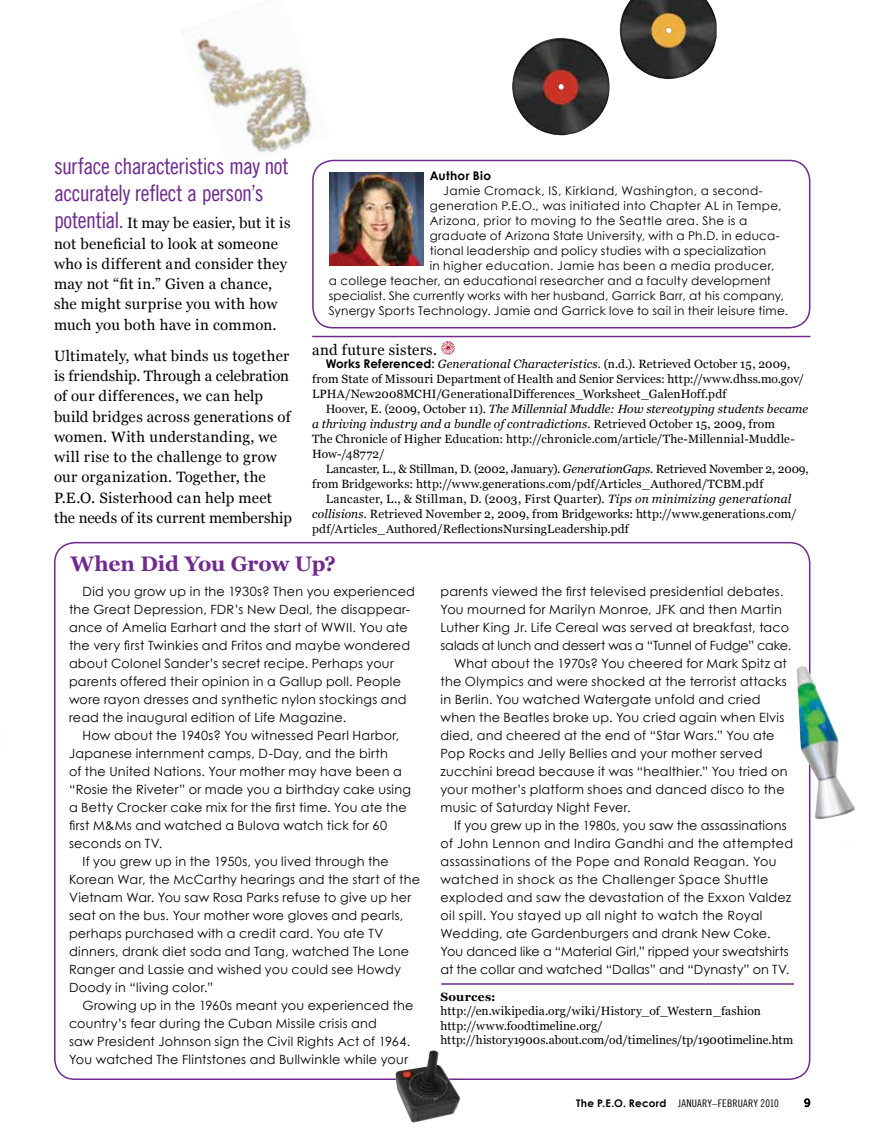
<style>
.page{position:relative;width:878px;height:1134px;background:#fff}
.page>*{position:absolute;margin:0;border:0;box-sizing:border-box;transform-origin:0 0}
.t1{font:22.5px/27px "Trade Gothic LT Cond Eighteen";letter-spacing:-.025em;color:#6e2a8d}
.t2{font:700 21px "Georgia";letter-spacing:-.01em;color:#6e2a8d}
.t3{font:15px/20.2px "Georgia";letter-spacing:.01em;color:#000}
.t4{font:12.75px/18px "Century Gothic";letter-spacing:.02em;color:#000}
.t5{font:12.75px "Century Gothic";letter-spacing:-.005em;color:#000}
.t6{font:12px/15px "Georgia";letter-spacing:.01em;color:#000}
.t7{font:12px "Century Gothic";letter-spacing:.025em;color:#000}
.t8{font:700 12px "Century Gothic";letter-spacing:.025em;color:#000}
.t9{font:700 12px "Georgia";letter-spacing:.02em;color:#000}
.t10{font:10.5px "Trade Gothic LT Cond Eighteen";letter-spacing:.015em;color:#000}
.t11{font:10.5px "Trade Gothic LT";color:#000}
.s1{font-family:"Trade Gothic LT Cond Eighteen";font-size:22.5px;color:#6e2a8d}
.s2{font-family:"Century Gothic";font-weight:700}
.s3{font-style:italic}
</style>
<div class="page">
<svg style="left:804px;top:1098px;width:6px;height:10px"></svg>
<img style="left:195px;top:38px;width:133px;height:133px">
<svg style="left:441px;top:341px;width:14px;height:14px"></svg>
<img style="left:395px;top:1050px;width:65px;height:73px">
<img style="left:512px;top:38px;width:98px;height:97px">
<img style="left:619px;top:0;width:97px;height:79px">
<img style="left:796px;top:666px;width:59px;height:153px">
<hr style="left:441px;top:983px;width:353px;height:2px;background:#6e2a8d">
<hr style="left:312px;top:336px;width:498px;height:1px;background:#6e2a8d">
<img style="left:330px;top:172px;width:93px;height:94px">
<div style="left:312px;top:160px;width:498px;height:168px;border:2px solid #6e2a8d;border-radius:20px"></div>
<h1 class="t1" style="left:54px;top:153px;width:236px">surface characteristics may not accurately reflect a person’s</h1>
<p class="t3" style="left:54px;top:214px;width:238px"><span class="s1">potential.</span> It may be easier, but it is not beneficial to look at someone who is different and consider they may not “fit in.” Given a chance, she might surprise you with how much you both have in common.</p>
<p class="t3" style="left:54px;top:346px;width:239px">Ultimately, what binds us together is friendship. Through a celebration of our differences, we can help build bridges across generations of women. With understanding, we will rise to the challenge to grow our organization. Together, the P.E.O. Sisterhood can help meet the needs of its current membership</p>
<p class="t8" style="left:430px;top:167px;width:63px">Author Bio</p>
<p class="t7" style="left:443px;top:182px;width:321px">Jamie Cromack, IS, Kirkland, Washington, a second-</p>
<p class="t7" style="left:430px;top:197px;width:353px">generation P.E.O., was initiated into Chapter AL in Tempe,</p>
<p class="t7" style="left:430px;top:212px;width:319px">Arizona, prior to moving to the Seattle area. She is a</p>
<p class="t7" style="left:430px;top:227px;width:351px">graduate of Arizona State University, with a Ph.D. in educa-</p>
<p class="t7" style="left:430px;top:242px;width:338px">tional leadership and policy studies with a specialization</p>
<p class="t7" style="left:430px;top:257px;width:346px">in higher education. Jamie has been a media producer,</p>
<p class="t7" style="left:328px;top:272px;width:444px">a college teacher, an educational researcher and a faculty development</p>
<p class="t7" style="left:328px;top:287px;width:456px">specialist. She currently works with her husband, Garrick Barr, at his company,</p>
<p class="t7" style="left:328px;top:302px;width:461px">Synergy Sports Technology. Jamie and Garrick love to sail in their leisure time.</p>
<p class="t3" style="left:312px;top:340px;width:126px">and future sisters.</p>
<p class="t6" style="left:312px;top:356px;width:493px;text-indent:14px"><span class="s2">Works Referenced:</span> <span class="s3">Generational Characteristics.</span> (n.d.). Retrieved October 15, 2009, from State of Missouri Department of Health and Senior Services: http://www.dhss.mo.gov/<br>LPHA/New2008MCHI/GenerationalDifferences_Worksheet_GalenHoff.pdf</p>
<p class="t6" style="left:312px;top:401px;width:497px;text-indent:14px">Hoover, E. (2009, October 11). <span class="s3">The Millennial Muddle: How stereotyping students became a thriving industry and a bundle of contradictions.</span> Retrieved October 15, 2009, from<br>The Chronicle of Higher Education: http://chronicle.com/article/The-Millennial-Muddle-How-/48772/</p>
<p class="t6" style="left:312px;top:461px;width:498px;text-indent:14px">Lancaster, L., &amp; Stillman, D. (2002, January). <span class="s3">GenerationGaps.</span> Retrieved November 2, 2009, from Bridgeworks: http://www.generations.com/pdf/Articles_Authored/TCBM.pdf</p>
<p class="t6" style="left:312px;top:491px;width:486px;text-indent:14px">Lancaster, L., &amp; Stillman, D. (2003, First Quarter). <span class="s3">Tips on minimizing generational collisions.</span> Retrieved November 2, 2009, from Bridgeworks: http://www.generations.com/ pdf/Articles_Authored/ReflectionsNursingLeadership.pdf</p>
<h2 class="t2" style="left:70px;top:550px;width:267px">When Did You Grow Up?</h2>
<p class="t4" style="left:69px;top:582px;width:347px;text-indent:14px">Did you grow up in the 1930s? Then you experienced the Great Depression, FDR’s New Deal, the disappear&shy;ance of Amelia Earhart and the start of WWII. You ate the very first Twinkies and Fritos and maybe wondered about Colonel Sander’s secret recipe. Perhaps your parents offered their opinion in a Gallup poll. People wore rayon dresses and synthetic nylon stockings and read the inaugural edition of Life Magazine.</p>
<p class="t4" style="left:82px;top:726px;width:318px">How about the 1940s? You witnessed Pearl Harbor,</p>
<p class="t4" style="left:69px;top:744px;width:320px">Japanese internment camps, D-Day, and the birth</p>
<p class="t4" style="left:69px;top:762px;width:334px">of the United Nations. Your mother may have been a</p>
<p class="t4" style="left:69px;top:780px;width:343px">“Rosie the Riveter” or made you a birthday cake using</p>
<p class="t4" style="left:69px;top:798px;width:339px">a Betty Crocker cake mix for the first time. You ate the</p>
<p class="t4" style="left:69px;top:816px;width:319px">first M&amp;Ms and watched a Bulova watch tick for 60</p>
<p class="t4" style="left:69px;top:834px;width:95px">seconds on TV.</p>
<p class="t4" style="left:82px;top:852px;width:308px">If you grew up in the 1950s, you lived through the</p>
<p class="t4" style="left:69px;top:870px;width:352px">Korean War, the McCarthy hearings and the start of the</p>
<p class="t4" style="left:69px;top:888px;width:344px">Vietnam War. You saw Rosa Parks refuse to give up her</p>
<p class="t4" style="left:69px;top:906px;width:336px">seat on the bus. Your mother wore gloves and pearls,</p>
<p class="t4" style="left:69px;top:924px;width:316px">perhaps purchased with a credit card. You ate TV</p>
<p class="t4" style="left:69px;top:942px;width:341px">dinners, drank diet soda and Tang, watched The Lone</p>
<p class="t4" style="left:69px;top:960px;width:333px">Ranger and Lassie and wished you could see Howdy</p>
<p class="t4" style="left:69px;top:978px;width:146px">Doody in “living color.”</p>
<p class="t4" style="left:82px;top:996px;width:332px">Growing up in the 1960s meant you experienced the</p>
<p class="t4" style="left:69px;top:1014px;width:309px">country’s fear during the Cuban Missile crisis and</p>
<p class="t4" style="left:69px;top:1032px;width:343px">saw President Johnson sign the Civil Rights Act of 1964.</p>
<p class="t4" style="left:69px;top:1050px;width:340px">You watched The Flintstones and Bullwinkle while your</p>
<p class="t4" style="left:440px;top:582px;width:344px">parents viewed the first televised presidential debates.</p>
<p class="t4" style="left:440px;top:600px;width:343px">You mourned for Marilyn Monroe, JFK and then Martin</p>
<p class="t4" style="left:440px;top:618px;width:350px">Luther King Jr. Life Cereal was served at breakfast, taco</p>
<p class="t5" style="left:440px;top:637px;width:352px">salads at lunch and dessert was a “Tunnel of Fudge” cake.</p>
<p class="t4" style="left:454px;top:654px;width:334px">What about the 1970s? You cheered for Mark Spitz at</p>
<p class="t4" style="left:440px;top:672px;width:348px">the Olympics and were shocked at the terrorist attacks</p>
<p class="t4" style="left:440px;top:690px;width:322px">in Berlin. You watched Watergate unfold and cried</p>
<p class="t4" style="left:440px;top:708px;width:345px">when the Beatles broke up. You cried again when Elvis</p>
<p class="t4" style="left:440px;top:726px;width:335px">died, and cheered at the end of “Star Wars.” You ate</p>
<p class="t4" style="left:440px;top:744px;width:323px">Pop Rocks and Jelly Bellies and your mother served</p>
<p class="t4" style="left:440px;top:762px;width:348px">zucchini bread because it was “healthier.” You tried on</p>
<p class="t4" style="left:440px;top:780px;width:345px">your mother’s platform shoes and danced disco to the</p>
<p class="t4" style="left:440px;top:798px;width:192px">music of Saturday Night Fever.</p>
<p class="t4" style="left:454px;top:816px;width:334px">If you grew up in the 1980s, you saw the assassinations</p>
<p class="t4" style="left:440px;top:834px;width:354px">of John Lennon and Indira Gandhi and the attempted</p>
<p class="t4" style="left:440px;top:852px;width:337px">assassinations of the Pope and Ronald Reagan. You</p>
<p class="t4" style="left:440px;top:870px;width:329px">watched in shock as the Challenger Space Shuttle</p>
<p class="t4" style="left:440px;top:888px;width:352px">exploded and saw the devastation of the Exxon Valdez</p>
<p class="t4" style="left:440px;top:906px;width:323px">oil spill. You stayed up all night to watch the Royal</p>
<p class="t4" style="left:440px;top:924px;width:331px">Wedding, ate Gardenburgers and drank New Coke.</p>
<p class="t4" style="left:440px;top:942px;width:350px">You danced like a “Material Girl,” ripped your sweatshirts</p>
<p class="t4" style="left:440px;top:960px;width:350px">at the collar and watched “Dallas” and “Dynasty” on TV.</p>
<p class="t9" style="left:440px;top:989px;width:57px">Sources:</p>
<p class="t6" style="left:440px;top:1004px;width:354px;line-height:14.4px">http://en.wikipedia.org/wiki/History_of_Western_fashion http://www.foodtimeline.org/ http://history1900s.about.com/od/timelines/tp/1900timeline.htm</p>
<p class="t10" style="left:576px;top:1097px;width:204px"><span class="s2">The P.E.O. Record</span> January–February 2010</p>
<p class="t11" style="left:804px;top:1096px;width:8px">9</p>
</div>
